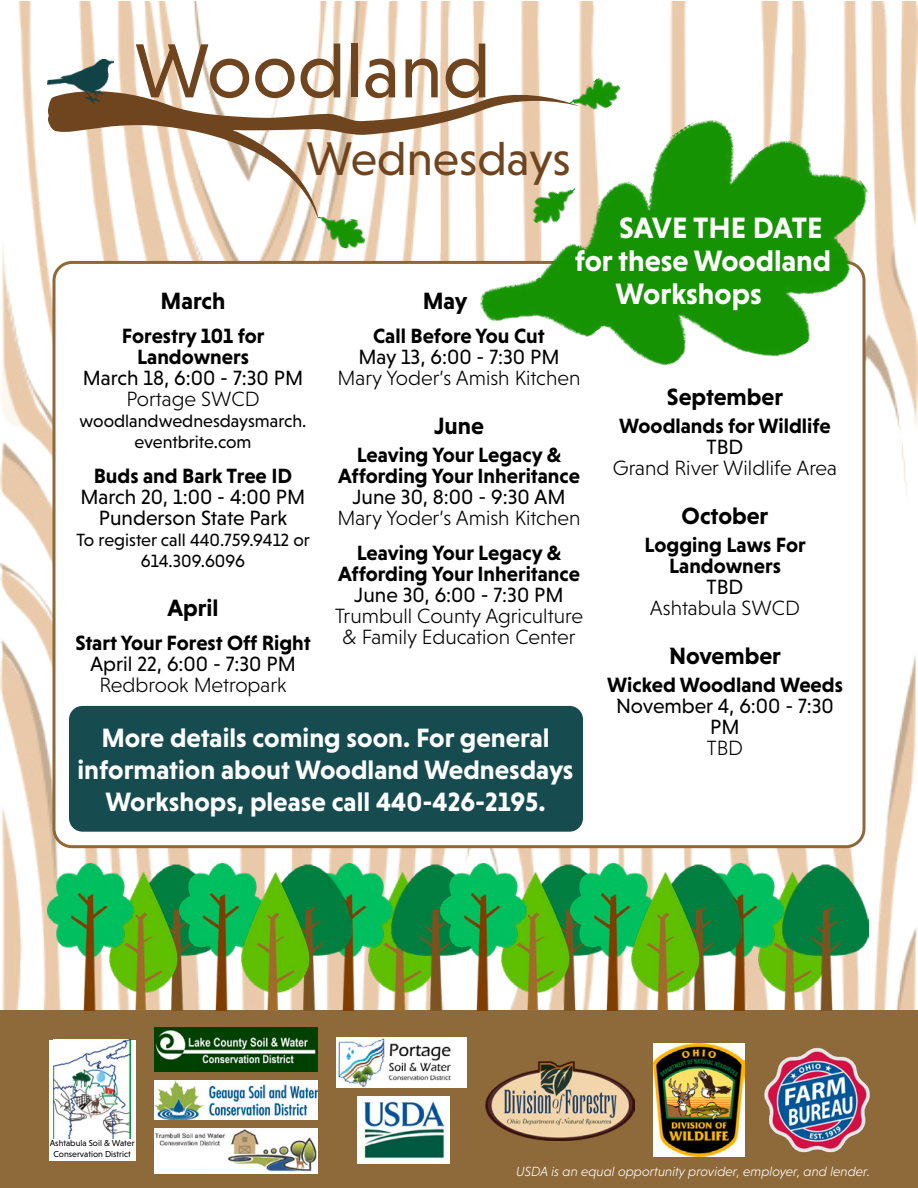
<style>
.page{position:relative;width:918px;height:1188px;background:#fff}
.page>*{position:absolute;margin:0;border:0;box-sizing:border-box;transform-origin:0 0}
.t1{font:78px "Niveau Grotesk";color:#6e451f}
.t2{font:48px "Niveau Grotesk";color:#6e451f}
.t3{font:700 30px "Niveau Grotesk";color:#fff}
.t4{font:700 27px/32.4px "Niveau Grotesk";color:#fff;text-align:center}
.t5{font:700 24px "Niveau Grotesk";color:#000}
.t6{font:700 21px/21px "Niveau Grotesk";color:#000;text-align:center}
.t7{font:300 21px/21px "Niveau Grotesk";color:#000;text-align:center}
.t8{font:21px/21px "Niveau Grotesk";color:#000;text-align:center}
.t9{font:18px/21px "Niveau Grotesk";color:#000;text-align:center}
.t10{font:italic 300 13.5px "Niveau Grotesk";color:#fff}
.t11{font:8.85px/10.6px "Niveau Grotesk";color:#000;text-align:center}
</style>
<div class="page">
<img style="left:0;top:1px;width:918px;height:1010px">
<div style="left:0;top:1011px;width:918px;height:177px;background:#8e6a3b"></div>
<img style="left:48px;top:864px;width:132px;height:147px">
<img style="left:109px;top:871px;width:69px;height:140px">
<img style="left:351px;top:864px;width:89px;height:147px">
<img style="left:180px;top:864px;width:171px;height:147px">
<img style="left:241px;top:871px;width:69px;height:140px">
<img style="left:440px;top:864px;width:130px;height:147px">
<img style="left:501px;top:871px;width:69px;height:140px">
<img style="left:742px;top:864px;width:40px;height:147px">
<img style="left:782px;top:864px;width:87px;height:147px">
<img style="left:657px;top:864px;width:85px;height:147px">
<img style="left:570px;top:864px;width:87px;height:147px">
<img style="left:631px;top:871px;width:69px;height:140px">
<div style="left:54px;top:262px;width:810px;height:585px;background:#fff;border-radius:18px"></div>
<img style="left:459px;top:62px;width:459px;height:419px">
<img style="left:570px;top:71px;width:55px;height:50px">
<img style="left:525px;top:225px;width:52px;height:7px">
<img style="left:316px;top:225px;width:53px;height:27px">
<svg style="left:48px;top:85px;width:533px;height:140px"></svg>
<img style="left:48px;top:59px;width:66px;height:44px">
<img style="left:764px;top:1048px;width:106px;height:105px">
<img style="left:485px;top:1061px;width:150px;height:79px">
<svg style="left:49px;top:1040px;width:87px;height:99px"></svg>
<img style="left:54px;top:1040px;width:76px;height:99px">
<div style="left:49px;top:1139px;width:87px;height:22px;background:#fff"></div>
<img style="left:358px;top:1096px;width:91px;height:67px">
<img style="left:336px;top:1037px;width:130px;height:51px">
<img style="left:154px;top:1027px;width:163px;height:45px">
<img style="left:154px;top:1080px;width:163px;height:40px">
<img style="left:154px;top:1128px;width:163px;height:45px">
<img style="left:654px;top:1044px;width:90px;height:113px">
<div style="left:69px;top:706px;width:514px;height:126px;background:#164c4f;border-radius:14px"></div>
<h1 class="t1" style="left:134px;top:27px;width:358px">Woodland</h1>
<h2 class="t2" style="left:306px;top:132px;width:266px">Wednesdays</h2>
<h3 class="t3" style="left:619px;top:211px;width:205px">SAVE THE DATE</h3>
<h3 class="t3" style="left:575px;top:244px;width:258px">for these Woodland</h3>
<h3 class="t3" style="left:616px;top:277px;width:148px">Workshops</h3>
<p class="t5" style="left:161px;top:287px;width:66px">March</p>
<p class="t6" style="left:122px;top:326px;width:144px">Forestry 101 for<br>Landowners</p>
<p class="t8" style="left:83px;top:368px;width:222px">March 18, 6:00 - 7:30 PM</p>
<p class="t7" style="left:126px;top:389px;width:135px">Portage SWCD</p>
<p class="t9" style="left:80px;top:411px;width:228px">woodlandwednesdaysmarch. eventbrite.com</p>
<p class="t6" style="left:94px;top:465px;width:200px">Buds and Bark Tree ID</p>
<p class="t8" style="left:81px;top:486px;width:226px">March 20, 1:00 - 4:00 PM<br>Punderson State Park</p>
<p class="t9" style="left:76px;top:529px;width:235px">To register call 440.759.9412 or<br>614.309.6096</p>
<p class="t5" style="left:167px;top:594px;width:53px">April</p>
<p class="t6" style="left:75px;top:633px;width:237px">Start Your Forest Off Right</p>
<p class="t8" style="left:90px;top:654px;width:207px">April 22, 6:00 - 7:30 PM</p>
<p class="t7" style="left:99px;top:675px;width:189px">Redbrook Metropark</p>
<p class="t5" style="left:423px;top:287px;width:46px">May</p>
<p class="t6" style="left:373px;top:326px;width:173px">Call Before You Cut</p>
<p class="t8" style="left:358px;top:347px;width:203px">May 13, 6:00 - 7:30 PM</p>
<p class="t7" style="left:338px;top:368px;width:244px">Mary Yoder’s Amish Kitchen</p>
<p class="t5" style="left:434px;top:413px;width:51px">June</p>
<p class="t6" style="left:338px;top:444px;width:243px">Leaving Your Legacy &amp;<br>Affording Your Inheritance</p>
<p class="t8" style="left:352px;top:486px;width:215px">June 30, 8:00 - 9:30 AM</p>
<p class="t7" style="left:338px;top:508px;width:244px">Mary Yoder’s Amish Kitchen</p>
<p class="t6" style="left:338px;top:542px;width:243px">Leaving Your Legacy &amp;<br>Affording Your Inheritance</p>
<p class="t8" style="left:354px;top:584px;width:211px">June 30, 6:00 - 7:30 PM</p>
<p class="t7" style="left:335px;top:605px;width:250px">Trumbull County Agriculture &amp; Family Education Center</p>
<p class="t5" style="left:667px;top:383px;width:118px">September</p>
<p class="t6" style="left:619px;top:415px;width:213px">Woodlands for Wildlife</p>
<p class="t8" style="left:707px;top:436px;width:38px">TBD</p>
<p class="t7" style="left:613px;top:457px;width:226px">Grand River Wildlife Area</p>
<p class="t5" style="left:682px;top:502px;width:88px">October</p>
<p class="t6" style="left:644px;top:534px;width:163px">Logging Laws For<br>Landowners</p>
<p class="t8" style="left:707px;top:576px;width:38px">TBD</p>
<p class="t7" style="left:650px;top:597px;width:152px">Ashtabula SWCD</p>
<p class="t5" style="left:669px;top:642px;width:113px">November</p>
<p class="t6" style="left:607px;top:674px;width:237px">Wicked Woodland Weeds</p>
<p class="t8" style="left:616px;top:695px;width:219px">November 4, 6:00 - 7:30<br>PM</p>
<p class="t7" style="left:707px;top:737px;width:38px">TBD</p>
<p class="t4" style="left:78px;top:721px;width:497px">More details coming soon. For general information about Woodland Wednesdays<br>Workshops, please call 440-426-2195.</p>
<p class="t11" style="left:50px;top:1138px;width:86px">Ashtabula Soil &amp; Water<br>Conservation District</p>
<p class="t10" style="left:516px;top:1164px;width:355px">USDA is an equal opportunity provider, employer, and lender.</p>
</div>
